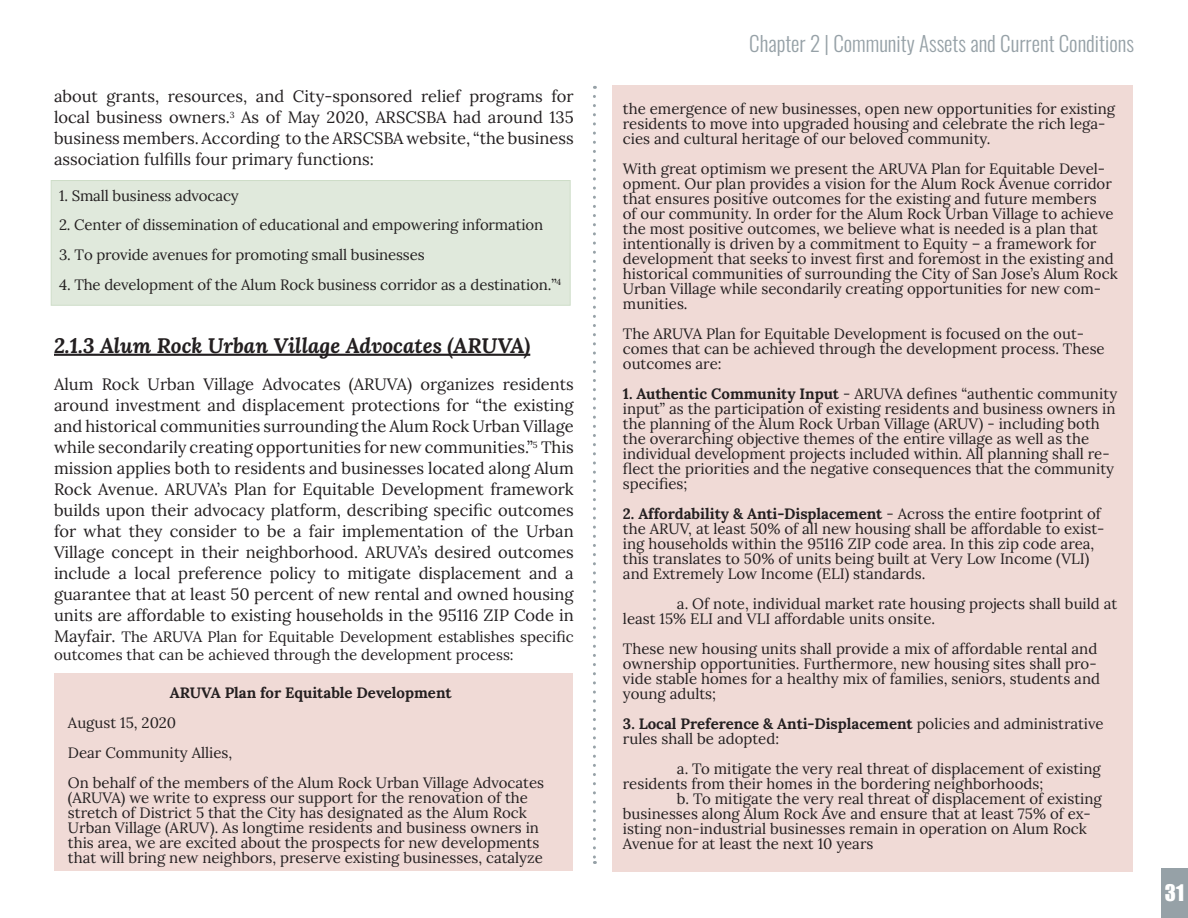
<style>
.page{position:relative;width:1188px;height:918px;background:#fff}
.page>*{position:absolute;margin:0;border:0;box-sizing:border-box;transform-origin:0 0}
.t1{font:300 21px "Oswald";color:#96a1a7}
.Text_Black{font:italic 21px "Lora";color:#231f20}
.t2{font:21px "Impact";color:#fff}
.Text_Black-2{font:16.5px/21px "Lora";color:#231f20;text-align:justify}
.Text_Black-3{font:15px/15px "Lora";color:#231f20}
.s1{font-size:16.5px}
</style>
<div class="page">
<svg style="left:593px;top:96px;width:3px;height:768px"></svg>
<div style="left:1161px;top:868px;width:27px;height:50px;background:#96a1a7"></div>
<hr style="left:54px;top:354px;width:476px;height:2px;background:#231f20">
<div style="left:51px;top:180px;width:520px;height:126px;background:#e0e9dc;border:1px solid #ceddc8"></div>
<div style="left:612px;top:86px;width:520px;height:786px;background:#f0dad6"></div>
<div style="left:54px;top:673px;width:519px;height:198px;background:#f0dad6"></div>
<p class="Text_Black-2" style="left:54px;top:85px;width:521px">about grants, resources, and City-sponsored relief programs for local business owners.<sup>3</sup> As of May 2020, ARSCSBA had around 135 business members. According to the ARSCSBA website, “the business association fulfills four primary functions:</p>
<p class="Text_Black-3" style="left:59px;top:187px;width:181px">1. Small business advocacy</p>
<p class="Text_Black-3" style="left:59px;top:216px;width:486px">2. Center of dissemination of educational and empowering information</p>
<p class="Text_Black-3" style="left:59px;top:246px;width:367px">3. To provide avenues for promoting small businesses</p>
<p class="Text_Black-3" style="left:59px;top:276px;width:504px">4. The development of the Alum Rock business corridor as a destination.”<sup>4</sup></p>
<p class="Text_Black" style="left:54px;top:331px;width:478px">2.1.3 Alum Rock Urban Village Advocates (ARUVA)</p>
<p class="Text_Black-2" style="left:54px;top:372px;width:521px">Alum Rock Urban Village Advocates (ARUVA) organizes residents around investment and displacement protections for “the existing and historical communities surrounding the Alum Rock Urban Village while secondarily creating opportunities for new communities.”<sup>5</sup> This mission applies both to residents and businesses located along Alum Rock Avenue. ARUVA’s Plan for Equitable Development framework builds upon their advocacy platform, describing specific outcomes for what they consider to be a fair implementation of the Urban Village concept in their neighborhood. ARUVA’s desired outcomes include a local preference policy to mitigate displacement and a guarantee that at least 50 percent of new rental and owned housing units are affordable to existing households in the 95116 ZIP Code in</p>
<p class="Text_Black-3" style="left:54px;top:627px;width:521px;line-height:18px"><span class="s1">Mayfair.</span> The ARUVA Plan for Equitable Development establishes specific outcomes that can be achieved through the development process:</p>
<p class="Text_Black-3" style="left:170px;top:684px;width:284px">ARUVA Plan for Equitable Development</p>
<p class="Text_Black-3" style="left:68px;top:714px;width:110px">August 15, 2020</p>
<p class="Text_Black-3" style="left:68px;top:744px;width:166px">Dear Community Allies,</p>
<p class="Text_Black-3" style="left:68px;top:774px;width:478px">On behalf of the members of the Alum Rock Urban Village Advocates (ARUVA) we write to express our support for the renovation of the stretch of District 5 that the City has designated as the Alum Rock Urban Village (ARUV). As longtime residents and business owners in</p>
<p class="Text_Black-3" style="left:68px;top:834px;width:476px">this area, we are excited about the prospects for new developments that will bring new neighbors, preserve existing businesses, catalyze</p>
<h1 class="t1" style="left:749px;top:25px;width:386px">Chapter 2 | Community Assets and Current Conditions</h1>
<p class="Text_Black-3" style="left:623px;top:100px;width:494px">the emergence of new businesses, open new opportunities for existing residents to move into upgraded housing and celebrate the rich lega&shy;cies and cultural heritage of our beloved community.</p>
<p class="Text_Black-3" style="left:623px;top:160px;width:496px">With great optimism we present the ARUVA Plan for Equitable Devel&shy;opment. Our plan provides a vision for the Alum Rock Avenue corridor that ensures positive outcomes for the existing and future members<br>of our community. In order for the Alum Rock Urban Village to achieve the most positive outcomes, we believe what is needed is a plan that intentionally is driven by a commitment to Equity – a framework for development that seeks to invest first and foremost in the existing and historical communities of surrounding the City of San Jose’s Alum Rock Urban Village while secondarily creating opportunities for new com&shy;munities.</p>
<p class="Text_Black-3" style="left:623px;top:325px;width:483px">The ARUVA Plan for Equitable Development is focused on the out&shy;comes that can be achieved through the development process. These outcomes are:</p>
<p class="Text_Black-3" style="left:623px;top:385px;width:496px">1. Authentic Community Input - ARUVA defines “authentic community input” as the participation of existing residents and business owners in the planning of the Alum Rock Urban Village (ARUV) - including both the overarching objective themes of the entire village as well as the individual development projects included within. All planning shall re&shy;flect the priorities and the negative consequences that the community specifies;</p>
<p class="Text_Black-3" style="left:623px;top:505px;width:483px">2. Affordability &amp; Anti-Displacement - Across the entire footprint of the ARUV, at least 50% of all new housing shall be affordable to exist&shy;ing households within the 95116 ZIP code area. In this zip code area, this translates to 50% of units being built at Very Low Income (VLI) and Extremely Low Income (ELI) standards.</p>
<p class="Text_Black-3" style="left:623px;top:595px;width:496px;text-indent:54px">a. Of note, individual market rate housing projects shall build at least 15% ELI and VLI affordable units onsite.</p>
<p class="Text_Black-3" style="left:623px;top:640px;width:479px">These new housing units shall provide a mix of affordable rental and ownership opportunities. Furthermore, new housing sites shall pro&shy;vide stable homes for a healthy mix of families, seniors, students and young adults;</p>
<p class="Text_Black-3" style="left:623px;top:715px;width:482px">3. Local Preference &amp; Anti-Displacement policies and administrative rules shall be adopted:</p>
<p class="Text_Black-3" style="left:623px;top:760px;width:479px;text-indent:54px">a. To mitigate the very real threat of displacement of existing residents from their homes in the bordering neighborhoods;</p>
<p class="Text_Black-3" style="left:623px;top:790px;width:480px;text-indent:54px">b. To mitigate the very real threat of displacement of existing businesses along Alum Rock Ave and ensure that at least 75% of ex&shy;isting non-industrial businesses remain in operation on Alum Rock Avenue for at least the next 10 years</p>
<h1 class="t2" style="left:1165px;top:877px;width:21px">31</h1>
</div>
